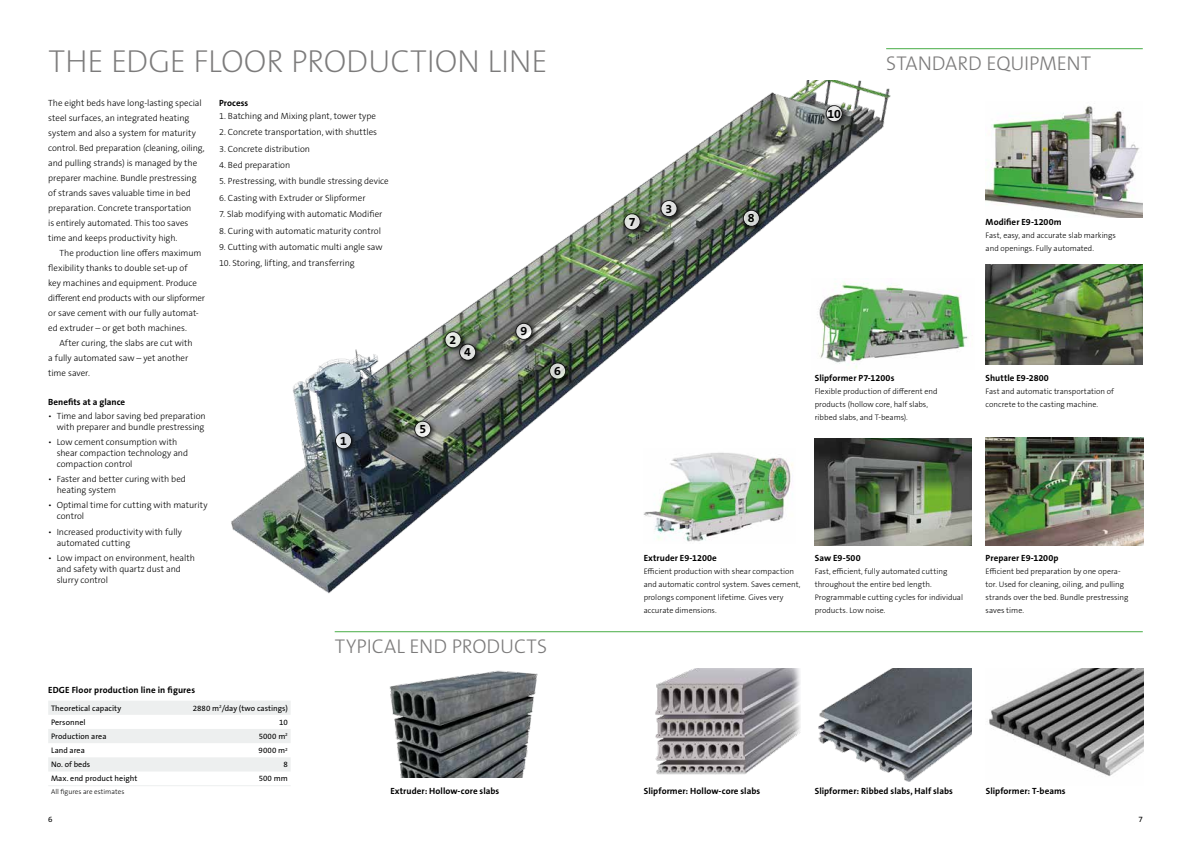
<style>
.page{position:relative;width:1191px;height:842px;background:#fff}
.page>*{position:absolute;margin:0;border:0;box-sizing:border-box;transform-origin:0 0}
.t1{font:200 32px "The Sans B Plus W2";letter-spacing:-.005em;color:#7c7b7b}
.t2{font:300 20px "The Sans B Plus W3";letter-spacing:-.005em;color:#7c7b7b}
.t3{font:700 12.3px "The Sans B Plus W7";color:#000}
.t4{font:300 9px/15px "The Sans B Plus W3";letter-spacing:-.005em;color:#000}
.t5{font:700 9px "The Sans B Plus W7";letter-spacing:.005em;color:#000}
.t6{font:300 8px/13px "The Sans B Plus W3";color:#000}
.t7{font:8px "The Sans B Plus W5 Plain";letter-spacing:.005em;color:#000}
.t8{font:300 7px "The Sans B Plus W3";letter-spacing:.005em;color:#000}
</style>
<div class="page">
<img style="left:989px;top:668px;width:154px;height:108px">
<img style="left:231px;top:80px;width:686px;height:514px">
<img style="left:985px;top:265px;width:157px;height:99px">
<img style="left:643px;top:449px;width:152px;height:94px">
<img style="left:986px;top:105px;width:156px;height:112px">
<img style="left:814px;top:438px;width:157px;height:107px">
<hr style="left:335px;top:631px;width:807px;height:1px;background:#47ad46">
<hr style="left:886px;top:48px;width:256px;height:1px;background:#47ad46">
<img style="left:389px;top:670px;width:149px;height:107px">
<svg style="left:332px;top:429px;width:27px;height:27px"></svg>
<svg style="left:335px;top:433px;width:17px;height:16px"></svg>
<div style="left:335px;top:432px;width:17px;height:17px;border:1px solid #000;border-radius:50%"></div>
<svg style="left:48px;top:701px;width:243px;height:70px"></svg>
<hr style="left:48px;top:785px;width:101px;height:1px;background:#edefef">
<hr style="left:149px;top:785px;width:142px;height:1px;background:#edefef">
<svg style="left:740px;top:207px;width:27px;height:27px"></svg>
<svg style="left:743px;top:210px;width:16px;height:16px"></svg>
<div style="left:743px;top:210px;width:16px;height:17px;border:1px solid #000;border-radius:50%"></div>
<svg style="left:657px;top:197px;width:27px;height:27px"></svg>
<svg style="left:661px;top:201px;width:16px;height:16px"></svg>
<div style="left:661px;top:200px;width:16px;height:17px;border:1px solid #000;border-radius:50%"></div>
<svg style="left:456px;top:341px;width:27px;height:27px"></svg>
<svg style="left:459px;top:344px;width:17px;height:16px"></svg>
<div style="left:459px;top:344px;width:17px;height:16px;border:1px solid #000;border-radius:50%"></div>
<svg style="left:411px;top:418px;width:27px;height:27px"></svg>
<svg style="left:415px;top:421px;width:16px;height:16px"></svg>
<div style="left:414px;top:421px;width:17px;height:16px;border:1px solid #000;border-radius:50%"></div>
<svg style="left:546px;top:360px;width:27px;height:27px"></svg>
<svg style="left:549px;top:363px;width:17px;height:16px"></svg>
<div style="left:549px;top:363px;width:17px;height:16px;border:1px solid #000;border-radius:50%"></div>
<svg style="left:620px;top:210px;width:27px;height:27px"></svg>
<svg style="left:624px;top:214px;width:16px;height:16px"></svg>
<div style="left:624px;top:214px;width:16px;height:16px;border:1px solid #000;border-radius:50%"></div>
<svg style="left:441px;top:328px;width:27px;height:27px"></svg>
<svg style="left:445px;top:332px;width:16px;height:16px"></svg>
<div style="left:445px;top:331px;width:16px;height:17px;border:1px solid #000;border-radius:50%"></div>
<svg style="left:512px;top:320px;width:27px;height:27px"></svg>
<svg style="left:516px;top:323px;width:16px;height:16px"></svg>
<div style="left:515px;top:323px;width:17px;height:17px;border:1px solid #000;border-radius:50%"></div>
<svg style="left:823px;top:102px;width:27px;height:27px"></svg>
<svg style="left:826px;top:106px;width:16px;height:16px"></svg>
<div style="left:826px;top:105px;width:16px;height:17px;border:1px solid #000;border-radius:50%"></div>
<img style="left:811px;top:279px;width:157px;height:90px">
<img style="left:655px;top:668px;width:145px;height:107px">
<img style="left:818px;top:668px;width:153px;height:113px">
<img style="left:985px;top:437px;width:158px;height:108px">
<h1 class="t1" style="left:48px;top:41px;width:501px">THE EDGE FLOOR PRODUCTION LINE</h1>
<p class="t4" style="left:48px;top:95px;width:158px">The eight beds have long-lasting special steel surfaces, an integrated heating system and also a system for maturity control. Bed preparation (cleaning, oiling, and pulling strands) is managed by the preparer machine. Bundle prestressing of strands saves valuable time in bed preparation. Concrete transportation<br>is entirely automated. This too saves time and keeps productivity high.</p>
<p class="t4" style="left:48px;top:245px;width:158px;text-indent:11px">The production line offers maximum flexibility thanks to double set-up of<br>key machines and equipment. Produce different end products with our slipformer or save cement with our fully automat&shy;ed extruder – or get both machines.</p>
<p class="t4" style="left:48px;top:335px;width:146px;text-indent:11px">After curing, the slabs are cut with a fully automated saw – yet another time saver.</p>
<p class="t5" style="left:48px;top:396px;width:78px">Benefits at a glance</p>
<p class="t4" style="left:48px;top:410px;width:159px;line-height:11px;text-align:right">• Time and labor saving bed preparation with preparer and bundle prestressing</p>
<p class="t4" style="left:57px;top:436px;width:133px;line-height:11px;text-indent:-9px">• Low cement consumption with shear compaction technology and compaction control</p>
<p class="t4" style="left:57px;top:474px;width:131px;line-height:11px;text-indent:-9px">• Faster and better curing with bed heating system</p>
<p class="t4" style="left:57px;top:500px;width:152px;line-height:11px;text-indent:-9px">• Optimal time for cutting with maturity control</p>
<p class="t4" style="left:57px;top:526px;width:127px;line-height:11px;text-indent:-9px">• Increased productivity with fully automated cutting</p>
<p class="t4" style="left:57px;top:552px;width:140px;line-height:11px;text-indent:-9px">• Low impact on environment, health and safety with quartz dust and slurry control</p>
<p class="t5" style="left:219px;top:97px;width:31px">Process</p>
<p class="t4" style="left:219px;top:108px;width:158px">1. Batching and Mixing plant, tower type</p>
<p class="t4" style="left:219px;top:125px;width:160px">2. Concrete transportation, with shuttles</p>
<p class="t4" style="left:219px;top:141px;width:93px">3. Concrete distribution</p>
<p class="t4" style="left:219px;top:158px;width:73px">4. Bed preparation</p>
<p class="t4" style="left:219px;top:174px;width:171px">5. Prestressing, with bundle stressing device</p>
<p class="t4" style="left:219px;top:190px;width:148px">6. Casting with Extruder or Slipformer</p>
<p class="t4" style="left:219px;top:207px;width:165px">7. Slab modifying with automatic Modifier</p>
<p class="t4" style="left:219px;top:223px;width:163px">8. Curing with automatic maturity control</p>
<p class="t4" style="left:219px;top:240px;width:165px">9. Cutting with automatic multi angle saw</p>
<p class="t4" style="left:219px;top:256px;width:137px">10. Storing, lifting, and transferring</p>
<h3 class="t3" style="left:340px;top:433px;width:8px">1</h3>
<h3 class="t3" style="left:449px;top:332px;width:8px">2</h3>
<h3 class="t3" style="left:464px;top:344px;width:8px">4</h3>
<h3 class="t3" style="left:419px;top:421px;width:8px">5</h3>
<h3 class="t3" style="left:520px;top:323px;width:8px">9</h3>
<h3 class="t3" style="left:554px;top:363px;width:8px">6</h3>
<h2 class="t2" style="left:335px;top:633px;width:214px">TYPICAL END PRODUCTS</h2>
<h3 class="t3" style="left:628px;top:214px;width:8px">7</h3>
<h3 class="t3" style="left:665px;top:201px;width:8px">3</h3>
<h3 class="t3" style="left:748px;top:210px;width:8px">8</h3>
<h3 class="t3" style="left:827px;top:106px;width:15px">10</h3>
<h2 class="t2" style="left:886px;top:50px;width:206px">STANDARD EQUIPMENT</h2>
<p class="t5" style="left:985px;top:216px;width:77px">Modifier E9-1200m</p>
<p class="t6" style="left:985px;top:229px;width:132px">Fast, easy, and accurate slab markings and openings. Fully automated.</p>
<p class="t5" style="left:814px;top:372px;width:81px">Slipformer P7-1200s</p>
<p class="t6" style="left:814px;top:385px;width:124px">Flexible production of different end products (hollow core, half slabs, ribbed slabs, and T-beams).</p>
<p class="t5" style="left:985px;top:372px;width:65px">Shuttle E9-2800</p>
<p class="t6" style="left:985px;top:385px;width:130px">Fast and automatic transportation of concrete to the casting machine.</p>
<p class="t5" style="left:643px;top:552px;width:75px">Extruder E9-1200e</p>
<p class="t6" style="left:643px;top:564px;width:158px">Efficient production with shear compaction and automatic control system. Saves cement, prolongs component lifetime. Gives very accurate dimensions.</p>
<p class="t5" style="left:814px;top:552px;width:47px">Saw E9-500</p>
<p class="t6" style="left:814px;top:564px;width:150px">Fast, efficient, fully automated cutting throughout the entire bed length.<br>Programmable cutting cycles for individual products. Low noise.</p>
<p class="t5" style="left:985px;top:552px;width:74px">Preparer E9-1200p</p>
<p class="t6" style="left:985px;top:564px;width:144px">Efficient bed preparation by one opera&shy;tor. Used for cleaning, oiling, and pulling strands over the bed. Bundle prestressing saves time.</p>
<p class="t5" style="left:48px;top:684px;width:148px">EDGE Floor production line in figures</p>
<p class="t7" style="left:51px;top:703px;width:72px">Theoretical capacity</p>
<p class="t7" style="left:193px;top:703px;width:97px">2880 m<sup>2</sup>/day (two castings)</p>
<p class="t7" style="left:51px;top:717px;width:36px">Personnel</p>
<p class="t7" style="left:279px;top:717px;width:10px">10</p>
<p class="t7" style="left:51px;top:731px;width:57px">Production area</p>
<p class="t7" style="left:259px;top:731px;width:31px">5000 m<sup>2</sup></p>
<p class="t7" style="left:51px;top:745px;width:35px">Land area</p>
<p class="t7" style="left:258px;top:745px;width:31px">9000 m<sup>2</sup></p>
<p class="t7" style="left:51px;top:759px;width:41px">No. of beds</p>
<p class="t7" style="left:283px;top:759px;width:6px">8</p>
<p class="t7" style="left:51px;top:773px;width:88px">Max. end product height</p>
<p class="t7" style="left:259px;top:773px;width:31px">500 mm</p>
<p class="t8" style="left:51px;top:787px;width:75px">All figures are estimates</p>
<p class="t5" style="left:390px;top:785px;width:110px">Extruder: Hollow-core slabs</p>
<p class="t5" style="left:644px;top:785px;width:118px">Slipformer: Hollow-core slabs</p>
<p class="t5" style="left:814px;top:785px;width:140px">Slipformer: Ribbed slabs, Half slabs</p>
<p class="t5" style="left:986px;top:785px;width:81px">Slipformer: T-beams</p>
<p class="t7" style="left:48px;top:814px;width:6px">6</p>
<p class="t7" style="left:1138px;top:814px;width:6px">7</p>
</div>
